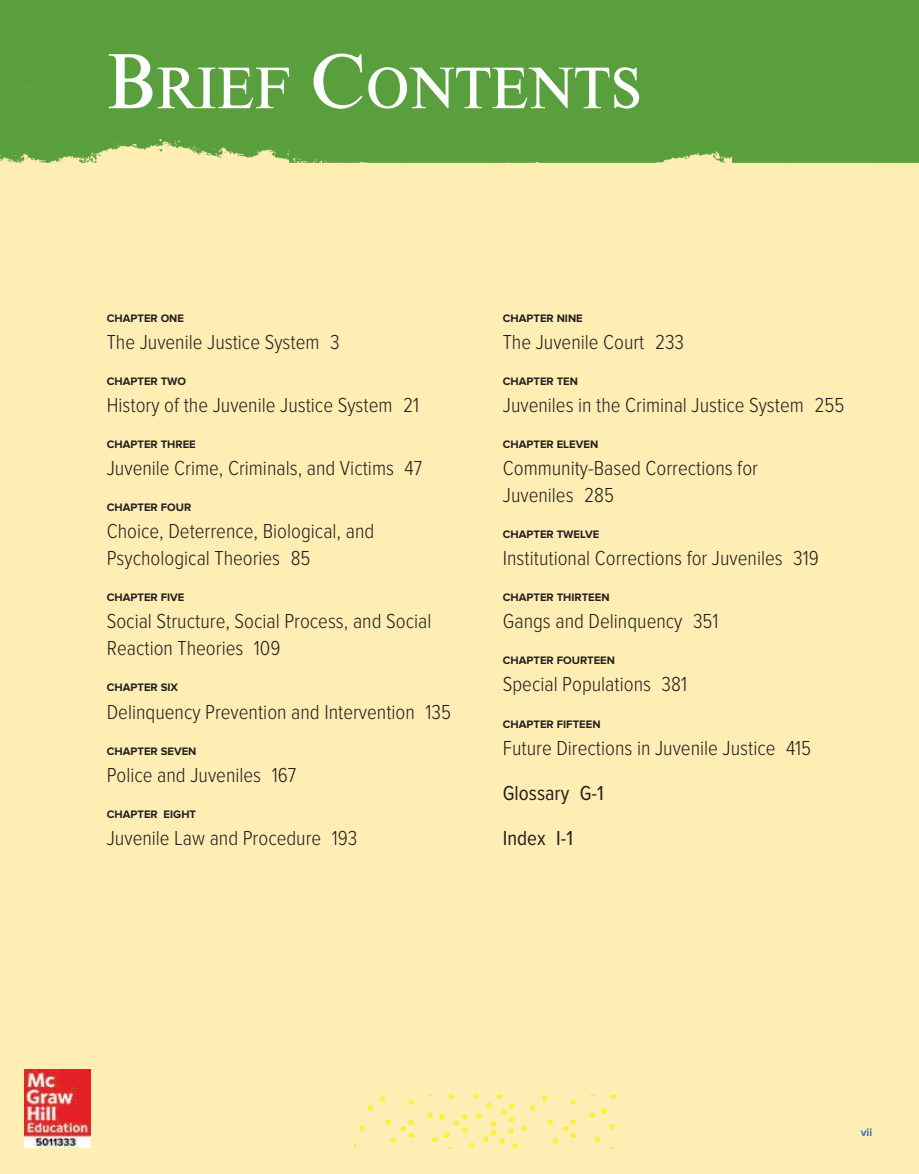
<style>
.page{position:relative;width:919px;height:1174px;background:#fff}
.page>*{position:absolute;margin:0;border:0;box-sizing:border-box;transform-origin:0 0}
.fbt_tt{font:60.75px "Nimbus Rom DOT";color:#fff}
.fbt_tx_ct{font:300 21px/27px "Proxima Nova Cond";color:#231f20}
.fbt_tx_em{font:21px "Proxima Nova Cond";color:#231f20}
.fbt_tx_cn{font:700 11.25px "Proxima Nova";color:#231f20}
.drop_foilo{font:700 11.25px "Proxima Nova";color:#2e76bc}
.s1{font-size:81px}
</style>
<div class="page">
<div style="left:0;top:0;width:918px;height:1174px;background:#ffeeb4"></div>
<div style="left:0;top:0;width:918px;height:162px;background:#5a9f3e"></div>
<svg style="left:391px;top:1137px;width:4px;height:5px"></svg>
<svg style="left:401px;top:1120px;width:12px;height:18px"></svg>
<svg style="left:386px;top:1119px;width:4px;height:5px"></svg>
<svg style="left:409px;top:1099px;width:4px;height:5px"></svg>
<svg style="left:360px;top:1125px;width:5px;height:5px"></svg>
<svg style="left:368px;top:1105px;width:5px;height:5px"></svg>
<svg style="left:380px;top:1096px;width:5px;height:5px"></svg>
<svg style="left:553px;top:1137px;width:4px;height:5px"></svg>
<svg style="left:563px;top:1120px;width:12px;height:18px"></svg>
<svg style="left:548px;top:1119px;width:4px;height:5px"></svg>
<svg style="left:571px;top:1099px;width:4px;height:5px"></svg>
<svg style="left:542px;top:1096px;width:5px;height:5px"></svg>
<svg style="left:589px;top:1112px;width:5px;height:5px"></svg>
<svg style="left:610px;top:1094px;width:5px;height:4px"></svg>
<svg style="left:594px;top:1137px;width:5px;height:4px"></svg>
<svg style="left:602px;top:1108px;width:5px;height:5px"></svg>
<svg style="left:609px;top:1124px;width:5px;height:5px"></svg>
<svg style="left:427px;top:1094px;width:108px;height:54px"></svg>
<img style="left:25px;top:1069px;width:65px;height:78px">
<p class="fbt_tt" style="left:107px;top:55px;width:536px"><span class="s1">B</span>RIEF <span class="s1">C</span>ONTENTS</p>
<p class="fbt_tx_cn" style="left:107px;top:312px;width:79px">CHAPTER ONE</p>
<p class="fbt_tx_ct" style="left:107px;top:329px;width:234px">The Juvenile Justice System 3</p>
<p class="fbt_tx_cn" style="left:107px;top:375px;width:81px">CHAPTER TWO</p>
<p class="fbt_tx_ct" style="left:107px;top:392px;width:314px">History of the Juvenile Justice System 21</p>
<p class="fbt_tx_cn" style="left:107px;top:438px;width:91px">CHAPTER THREE</p>
<p class="fbt_tx_ct" style="left:107px;top:455px;width:317px">Juvenile Crime, Criminals, and Victims 47</p>
<p class="fbt_tx_cn" style="left:107px;top:501px;width:86px">CHAPTER FOUR</p>
<p class="fbt_tx_ct" style="left:107px;top:518px;width:269px">Choice, Deterrence, Biological, and<br>Psychological Theories 85</p>
<p class="fbt_tx_cn" style="left:107px;top:591px;width:79px">CHAPTER FIVE</p>
<p class="fbt_tx_ct" style="left:107px;top:608px;width:326px">Social Structure, Social Process, and Social<br>Reaction Theories 109</p>
<p class="fbt_tx_cn" style="left:107px;top:681px;width:73px">CHAPTER SIX</p>
<p class="fbt_tx_ct" style="left:107px;top:698px;width:346px">Delinquency Prevention and Intervention 135</p>
<p class="fbt_tx_cn" style="left:107px;top:744px;width:91px">CHAPTER SEVEN</p>
<p class="fbt_tx_ct" style="left:107px;top:761px;width:191px">Police and Juveniles 167</p>
<p class="fbt_tx_cn" style="left:107px;top:807px;width:91px">CHAPTER EIGHT</p>
<p class="fbt_tx_ct" style="left:107px;top:824px;width:252px">Juvenile Law and Procedure 193</p>
<p class="fbt_tx_cn" style="left:503px;top:312px;width:81px">CHAPTER NINE</p>
<p class="fbt_tx_ct" style="left:503px;top:329px;width:183px">The Juvenile Court 233</p>
<p class="fbt_tx_cn" style="left:503px;top:375px;width:77px">CHAPTER TEN</p>
<p class="fbt_tx_ct" style="left:503px;top:392px;width:343px">Juveniles in the Criminal Justice System 255</p>
<p class="fbt_tx_cn" style="left:503px;top:438px;width:97px">CHAPTER ELEVEN</p>
<p class="fbt_tx_ct" style="left:503px;top:455px;width:257px">Community-Based Corrections for<br>Juveniles 285</p>
<p class="fbt_tx_cn" style="left:503px;top:528px;width:98px">CHAPTER TWELVE</p>
<p class="fbt_tx_ct" style="left:503px;top:545px;width:317px">Institutional Corrections for Juveniles 319</p>
<p class="fbt_tx_cn" style="left:503px;top:591px;width:108px">CHAPTER THIRTEEN</p>
<p class="fbt_tx_ct" style="left:503px;top:608px;width:217px">Gangs and Delinquency 351</p>
<p class="fbt_tx_cn" style="left:503px;top:654px;width:114px">CHAPTER FOURTEEN</p>
<p class="fbt_tx_ct" style="left:503px;top:671px;width:186px">Special Populations 381</p>
<p class="fbt_tx_cn" style="left:503px;top:717px;width:99px">CHAPTER FIFTEEN</p>
<p class="fbt_tx_ct" style="left:503px;top:734px;width:310px">Future Directions in Juvenile Justice 415</p>
<p class="fbt_tx_em" style="left:503px;top:781px;width:103px">Glossary G-1</p>
<p class="fbt_tx_em" style="left:503px;top:826px;width:72px">Index I-1</p>
<p class="drop_foilo" style="left:860px;top:1125px;width:13px">vii</p>
</div>
